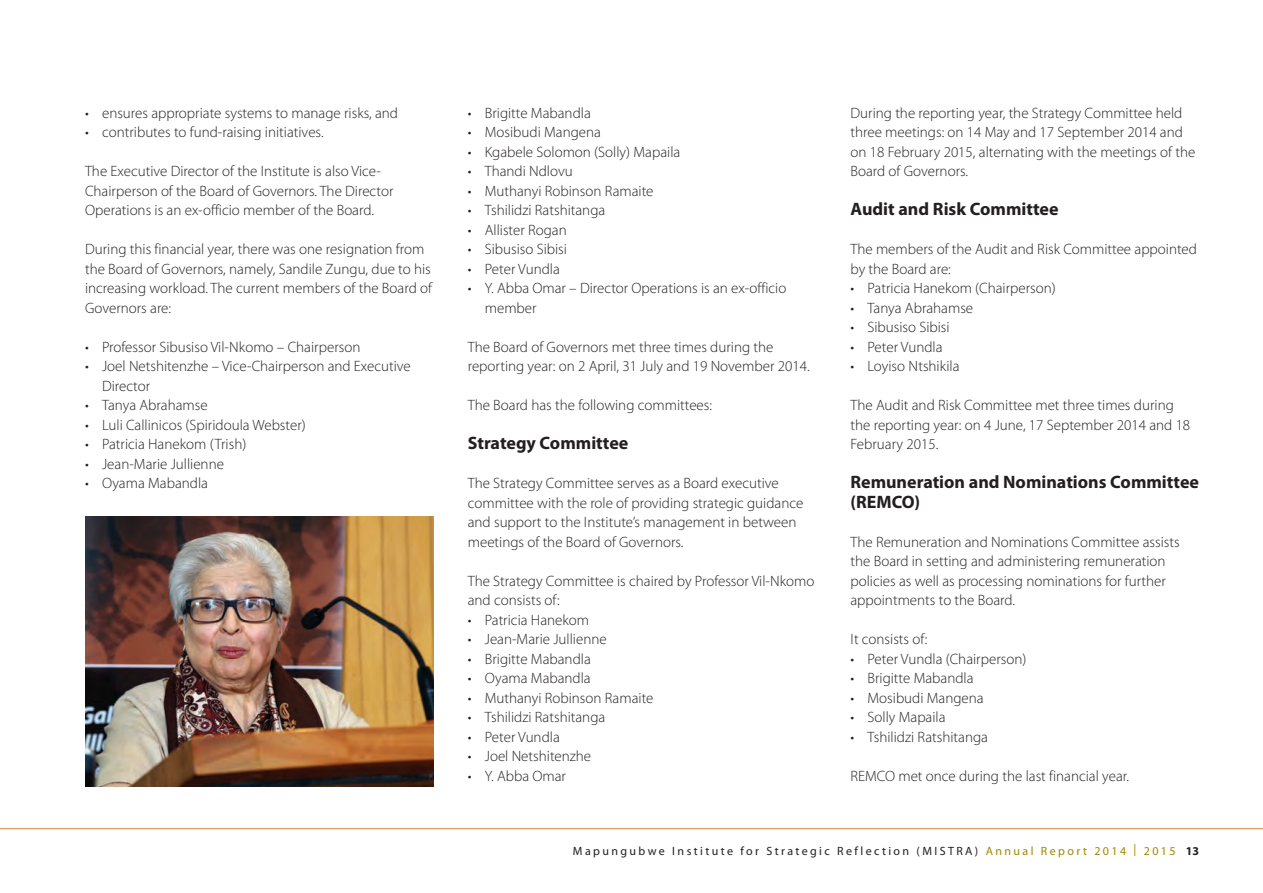
<style>
.page{position:relative;width:1263px;height:893px;background:#fff}
.page>*{position:absolute;margin:0;border:0;box-sizing:border-box;transform-origin:0 0}
.t1{font:700 18px/19.5px "Myriad Pro";color:#231f20}
.t2{font:300 15px/19.5px "Myriad Pro";color:#231f20}
.t3{font:12px "Myriad Pro";letter-spacing:.2em;color:#231f20}
.s1{color:#a18701}
.s2{font-weight:700}
</style>
<div class="page">
<hr style="left:0;top:828px;width:1263px;height:1px;background:#dd9355">
<img style="left:85px;top:517px;width:349px;height:270px">
<p class="t2" style="left:85px;top:103px;width:314px">• ensures appropriate systems to manage risks, and</p>
<p class="t2" style="left:85px;top:122px;width:240px">• contributes to fund-raising initiatives.</p>
<p class="t2" style="left:85px;top:161px;width:310px">The Executive Director of the Institute is also Vice-<br>Chairperson of the Board of Governors. The Director<br>Operations is an ex-officio member of the Board.</p>
<p class="t2" style="left:85px;top:239px;width:348px">During this financial year, there was one resignation from the Board of Governors, namely, Sandile Zungu, due to his increasing workload. The current members of the Board of Governors are:</p>
<p class="t2" style="left:85px;top:337px;width:277px">• Professor Sibusiso Vil-Nkomo – Chairperson</p>
<p class="t2" style="left:102px;top:356px;width:310px;text-indent:-17px">• Joel Netshitenzhe – Vice-Chairperson and Executive<br>Director</p>
<p class="t2" style="left:85px;top:395px;width:124px">• Tanya Abrahamse</p>
<p class="t2" style="left:85px;top:415px;width:222px">• Luli Callinicos (Spiridoula Webster)</p>
<p class="t2" style="left:85px;top:434px;width:163px">• Patricia Hanekom (Trish)</p>
<p class="t2" style="left:85px;top:454px;width:140px">• Jean-Marie Jullienne</p>
<p class="t2" style="left:85px;top:473px;width:124px">• Oyama Mabandla</p>
<p class="t2" style="left:468px;top:103px;width:125px">• Brigitte Mabandla</p>
<p class="t2" style="left:468px;top:122px;width:135px">• Mosibudi Mangena</p>
<p class="t2" style="left:468px;top:142px;width:214px">• Kgabele Solomon (Solly) Mapaila</p>
<p class="t2" style="left:468px;top:161px;width:106px">• Thandi Ndlovu</p>
<p class="t2" style="left:468px;top:181px;width:187px">• Muthanyi Robinson Ramaite</p>
<p class="t2" style="left:468px;top:200px;width:139px">• Tshilidzi Ratshitanga</p>
<p class="t2" style="left:468px;top:220px;width:101px">• Allister Rogan</p>
<p class="t2" style="left:468px;top:239px;width:101px">• Sibusiso Sibisi</p>
<p class="t2" style="left:468px;top:259px;width:94px">• Peter Vundla</p>
<p class="t2" style="left:485px;top:278px;width:303px;text-indent:-17px">• Y. Abba Omar – Director Operations is an ex-officio member</p>
<p class="t2" style="left:468px;top:337px;width:343px">The Board of Governors met three times during the reporting year: on 2 April, 31 July and 19 November 2014.</p>
<p class="t2" style="left:468px;top:395px;width:246px">The Board has the following committees:</p>
<p class="t1" style="left:468px;top:433px;width:162px">Strategy Committee</p>
<p class="t2" style="left:468px;top:473px;width:337px">The Strategy Committee serves as a Board executive committee with the role of providing strategic guidance and support to the Institute’s management in between meetings of the Board of Governors.</p>
<p class="t2" style="left:468px;top:571px;width:348px">The Strategy Committee is chaired by Professor Vil-Nkomo and consists of:</p>
<p class="t2" style="left:468px;top:610px;width:123px">• Patricia Hanekom</p>
<p class="t2" style="left:468px;top:629px;width:140px">• Jean-Marie Jullienne</p>
<p class="t2" style="left:468px;top:649px;width:125px">• Brigitte Mabandla</p>
<p class="t2" style="left:468px;top:668px;width:124px">• Oyama Mabandla</p>
<p class="t2" style="left:468px;top:688px;width:187px">• Muthanyi Robinson Ramaite</p>
<p class="t2" style="left:468px;top:707px;width:139px">• Tshilidzi Ratshitanga</p>
<p class="t2" style="left:468px;top:727px;width:94px">• Peter Vundla</p>
<p class="t2" style="left:468px;top:746px;width:125px">• Joel Netshitenzhe</p>
<p class="t2" style="left:468px;top:766px;width:100px">• Y. Abba Omar</p>
<p class="t2" style="left:850px;top:103px;width:346px">During the reporting year, the Strategy Committee held three meetings: on 14 May and 17 September 2014 and on 18 February 2015, alternating with the meetings of the Board of Governors.</p>
<p class="t1" style="left:850px;top:199px;width:210px">Audit and Risk Committee</p>
<p class="t2" style="left:850px;top:239px;width:348px">The members of the Audit and Risk Committee appointed by the Board are:</p>
<p class="t2" style="left:850px;top:278px;width:207px">• Patricia Hanekom (Chairperson)</p>
<p class="t2" style="left:850px;top:298px;width:124px">• Tanya Abrahamse</p>
<p class="t2" style="left:850px;top:317px;width:101px">• Sibusiso Sibisi</p>
<p class="t2" style="left:850px;top:337px;width:94px">• Peter Vundla</p>
<p class="t2" style="left:850px;top:356px;width:111px">• Loyiso Ntshikila</p>
<p class="t2" style="left:850px;top:395px;width:341px">The Audit and Risk Committee met three times during the reporting year: on 4 June, 17 September 2014 and 18<br>February 2015.</p>
<p class="t1" style="left:850px;top:472px;width:350px">Remuneration and Nominations Committee (REMCO)</p>
<p class="t2" style="left:850px;top:532px;width:331px">The Remuneration and Nominations Committee assists the Board in setting and administering remuneration policies as well as processing nominations for further appointments to the Board.</p>
<p class="t2" style="left:850px;top:629px;width:78px">It consists of:</p>
<p class="t2" style="left:850px;top:649px;width:177px">• Peter Vundla (Chairperson)</p>
<p class="t2" style="left:850px;top:668px;width:125px">• Brigitte Mabandla</p>
<p class="t2" style="left:850px;top:688px;width:135px">• Mosibudi Mangena</p>
<p class="t2" style="left:850px;top:707px;width:97px">• Solly Mapaila</p>
<p class="t2" style="left:850px;top:727px;width:139px">• Tshilidzi Ratshitanga</p>
<p class="t2" style="left:850px;top:766px;width:280px">REMCO met once during the last financial year.</p>
<p class="t3" style="left:573px;top:843px;width:628px">Mapungubwe Institute for Strategic Reflection (MISTRA) <span class="s1">Annual Report 2014 | 2015</span> <span class="s2">13</span></p>
</div>
